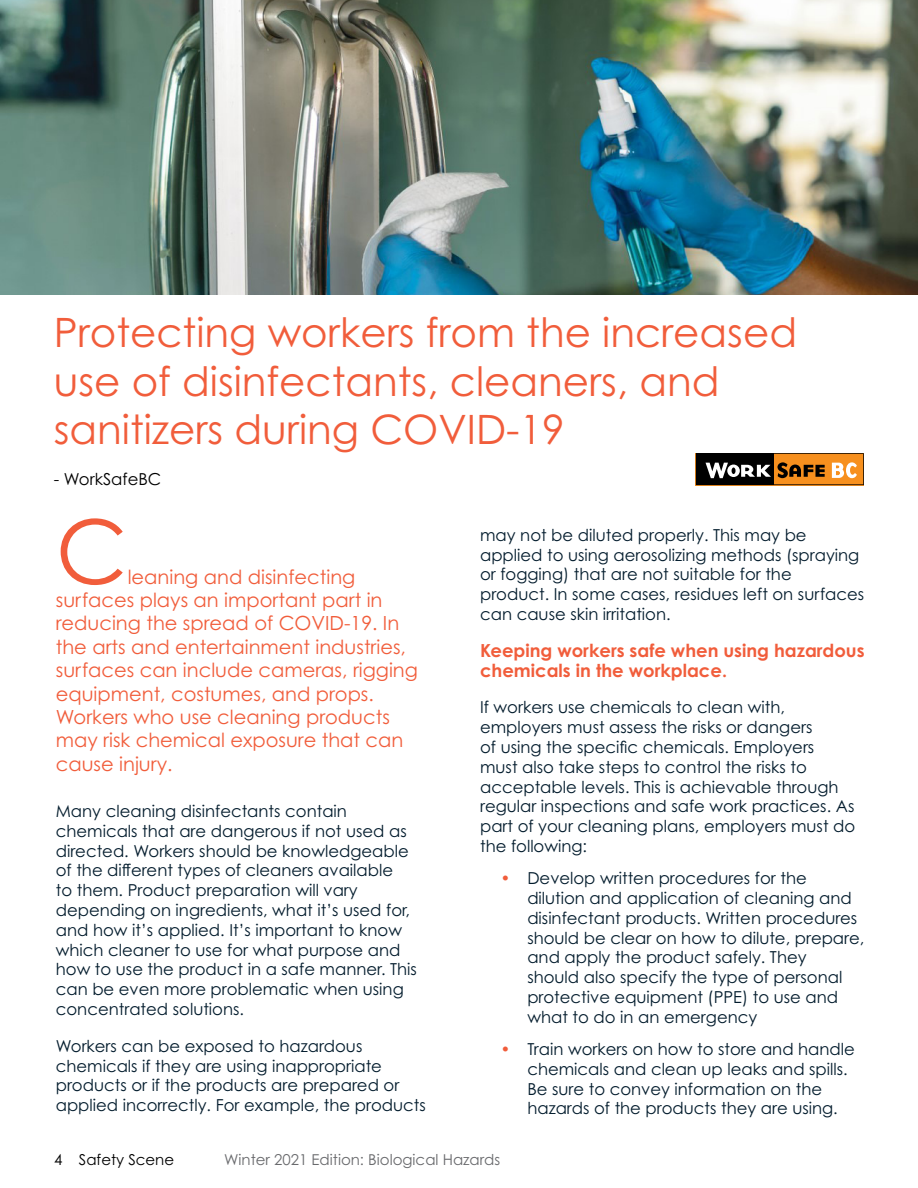
<style>
.page{position:relative;width:918px;height:1188px;background:#fff}
.page>*{position:absolute;margin:0;border:0;box-sizing:border-box;transform-origin:0 0}
.t1{font:88.5px "Century Gothic Pro";color:#f15d3b}
.t2{font:40.5px/48.6px "Century Gothic Pro";color:#f15d3b}
.t3{font:19.5px/23.4px "Century Gothic Pro";color:#f15d3b}
.t4{font:700 18px/19.8px "Century Gothic Pro";color:#f15d3b}
.t5{font:16.5px/19.8px "Century Gothic Pro";color:#031c2d}
.t6{font:16.5px "Century Gothic Pro";color:#000}
.t7{font:15px "Century Gothic Pro";color:#696a6d}
.t8{font:15px "Century Gothic Pro";color:#000}
.s1{color:#f15d3b}
</style>
<div class="page">
<img style="left:0;top:0;width:918px;height:295px">
<svg style="left:696px;top:453px;width:168px;height:32px"></svg>
<h2 class="t2" style="left:54px;top:308px;width:745px">Protecting workers from the increased use of disinfectants, cleaners, and sanitizers during COVID-19</h2>
<p class="t6" style="left:54px;top:469px;width:109px">- WorkSafeBC</p>
<h1 class="t1" style="left:56px;top:498px;width:73px">C</h1>
<p class="t3" style="left:56px;top:565px;width:364px;text-indent:72px">leaning and disinfecting surfaces plays an important part in reducing the spread of COVID-19. In the arts and entertainment industries, surfaces can include cameras, rigging equipment, costumes, and props.<br>Workers who use cleaning products may risk chemical exposure that can cause injury.</p>
<p class="t5" style="left:56px;top:801px;width:363px">Many cleaning disinfectants contain chemicals that are dangerous if not used as directed. Workers should be knowledgeable of the different types of cleaners available<br>to them. Product preparation will vary depending on ingredients, what it’s used for, and how it’s applied. It’s important to know which cleaner to use for what purpose and how to use the product in a safe manner. This can be even more problematic when using concentrated solutions.</p>
<p class="t5" style="left:56px;top:1036px;width:372px">Workers can be exposed to hazardous chemicals if they are using inappropriate products or if the products are prepared or applied incorrectly. For example, the products</p>
<p class="t5" style="left:480px;top:525px;width:386px">may not be diluted properly. This may be applied to using aerosolizing methods (spraying or fogging) that are not suitable for the product. In some cases, residues left on surfaces can cause skin irritation.</p>
<p class="t4" style="left:480px;top:640px;width:386px">Keeping workers safe when using hazardous chemicals in the workplace.</p>
<p class="t5" style="left:480px;top:697px;width:377px">If workers use chemicals to clean with, employers must assess the risks or dangers<br>of using the specific chemicals. Employers must also take steps to control the risks to acceptable levels. This is achievable through regular inspections and safe work practices. As part of your cleaning plans, employers must do the following:</p>
<p class="t5" style="left:527px;top:868px;width:339px;text-indent:-27px"><span class="s1">•</span> Develop written procedures for the dilution and application of cleaning and disinfectant products. Written procedures should be clear on how to dilute, prepare, and apply the product safely. They<br>should also specify the type of personal protective equipment (PPE) to use and what to do in an emergency</p>
<p class="t5" style="left:527px;top:1039px;width:329px;text-indent:-27px"><span class="s1">•</span> Train workers on how to store and handle chemicals and clean up leaks and spills.<br>Be sure to convey information on the hazards of the products they are using.</p>
<p class="t8" style="left:54px;top:1150px;width:122px">4 Safety Scene</p>
<p class="t7" style="left:224px;top:1150px;width:278px">Winter 2021 Edition: Biological Hazards</p>
</div>
